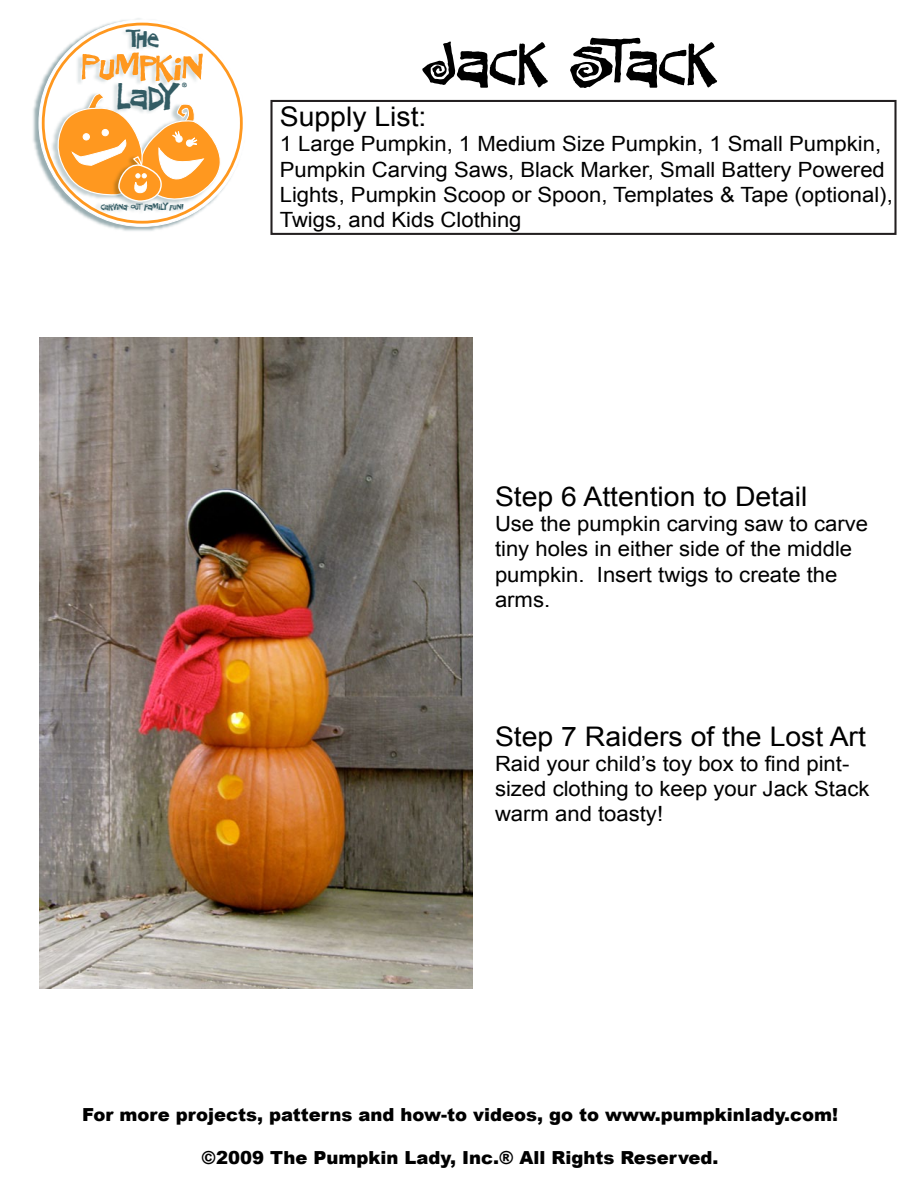
<style>
.page{position:relative;width:918px;height:1188px;background:#fff}
.page>*{position:absolute;margin:0;border:0;box-sizing:border-box;transform-origin:0 0}
.t1{font:86.55px "Mosquito Fiesta";color:#000;scale:1.05 1}
.t2{font:53.85px "Mosquito Fiesta";color:#ff981f;scale:1.05 1}
.t3{font:52.65px "Mosquito Fiesta";color:#ff981f;scale:1.05 1}
.t4{font:46.8px "Mosquito Fiesta";color:#335c64;scale:1.05 1}
.t5{font:35.1px "Mosquito Fiesta";color:#335c64;scale:1.05 1}
.t6{font:33.9px "Mosquito Fiesta";color:#335c64;scale:1.05 1}
.t7{font:27px "Arial";color:#000;scale:1.05 1}
.t8{font:21px/25.2px "Arial";color:#000;scale:1.05 1}
.t9{font:900 18px "Arial";color:#000}
.t10{font:11.7px "Mosquito Fiesta";color:#335c64;scale:1.05 1}
.t11{font:8.4px "Mosquito Fiesta";color:#335c64;scale:1.05 1}
.s1{font-size:12.9px}
</style>
<div class="page">
<img style="left:33px;top:21px;width:199px;height:210px">
<svg style="left:39px;top:20px;width:207px;height:206px"></svg>
<img style="left:73px;top:34px;width:132px;height:54px">
<img style="left:50px;top:106px;width:4px;height:96px">
<svg style="left:54px;top:88px;width:169px;height:119px"></svg>
<img style="left:118px;top:18px;width:42px;height:46px">
<img style="left:109px;top:67px;width:55px;height:61px">
<img style="left:94px;top:196px;width:91px;height:24px">
<div style="left:270px;top:100px;width:627px;height:135px;border:2px solid #231f20"></div>
<img style="left:39px;top:338px;width:433px;height:650px">
<h3 class="t5" style="left:126px;top:15px;width:30px">The</h3>
<h3 class="t3" style="left:81px;top:36px;width:118px">Pumpkin</h3>
<h3 class="t6" style="left:130px;top:18px;width:30px">The</h3>
<h3 class="t4" style="left:117px;top:68px;width:54px">Lady</h3>
<p class="t11" style="left:182px;top:80px;width:6px">®</p>
<h2 class="t2" style="left:81px;top:31px;width:120px">Pumpkin</h2>
<p class="t10" style="left:101px;top:200px;width:81px">Carving out <span class="s1">family</span> fun!</p>
<h1 class="t1" style="left:426px;top:11px;width:279px">Jack Stack</h1>
<p class="t7" style="left:280px;top:99px;width:141px">Supply List:</p>
<p class="t8" style="left:280px;top:132px;width:585px">1 Large Pumpkin, 1 Medium Size Pumpkin, 1 Small Pumpkin, Pumpkin Carving Saws, Black Marker, Small Battery Powered Lights, Pumpkin Scoop or Spoon, Templates &amp; Tape (optional), Twigs, and Kids Clothing</p>
<p class="t7" style="left:495px;top:479px;width:299px">Step 6 Attention to Detail</p>
<p class="t8" style="left:495px;top:511px;width:357px">Use the pumpkin carving saw to carve tiny holes in either side of the middle pumpkin. Insert twigs to create the arms.</p>
<p class="t7" style="left:495px;top:718px;width:355px">Step 7 Raiders of the Lost Art</p>
<p class="t8" style="left:495px;top:751px;width:358px">Raid your child’s toy box to find pint&shy;sized clothing to keep your Jack Stack warm and toasty!</p>
<p class="t9" style="left:82px;top:1101px;width:757px">For more projects, patterns and how-to videos, go to www.pumpkinlady.com!</p>
<p class="t9" style="left:202px;top:1145px;width:518px">©2009 The Pumpkin Lady, Inc.® All Rights Reserved.</p>
</div>
